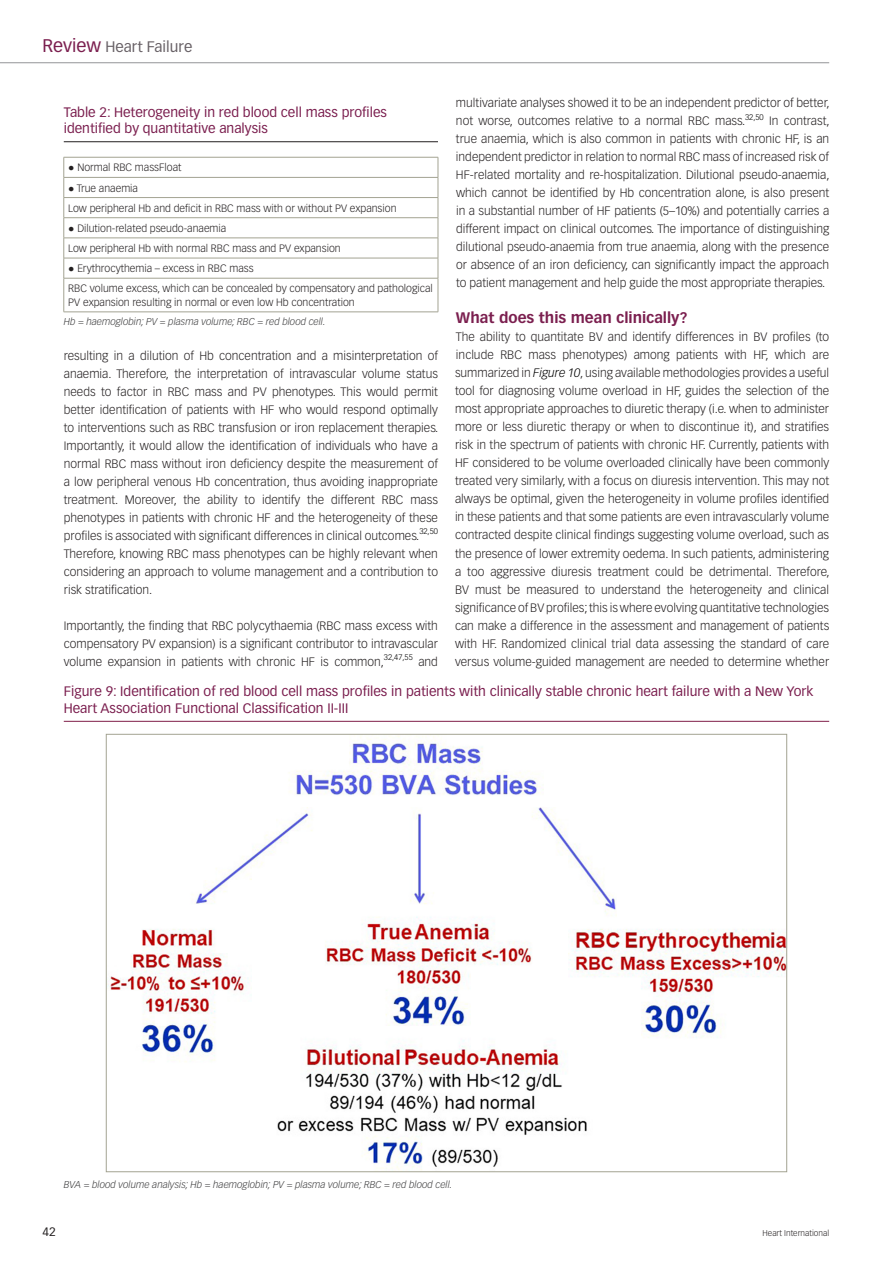
<style>
.page{position:relative;width:893px;height:1263px;background:#fff}
.page>*{position:absolute;margin:0;border:0;box-sizing:border-box;transform-origin:0 0}
.t1{font:700 15px "Vectora LT Std";color:#7b1f4f}
.t2{font:15px "Vectora LT Std";color:#686166}
.t3{font:13.5px/16.5px "Vectora LT Std";color:#7b1f4f}
.t4{font:300 12px/18px "Vectora LT Std";color:#231f20;text-align:justify}
.t5{font:12px "Vectora LT Std";color:#231f20}
.t6{font:300 10.5px/20.1px "Vectora LT Std";color:#231f20}
.t7{font:italic 300 9.75px "Vectora LT Std";color:#3e3e3f}
.t8{font:300 8.25px "Vectora LT Std";color:#231f20}
.t9{font:300 7.95px "Vectora LT Std";color:#000}
.s1{font-size:18px;color:#7b1f4f}
.s2{font-family:"Arial Narrow";font-weight:400}
.s3{font-style:italic;color:#000}
</style>
<div class="page">
<hr style="left:0;top:62px;width:829px;height:1px;background:#939598">
<hr style="left:64px;top:141px;width:374px;height:1px;background:#231f20">
<svg style="left:65px;top:158px;width:373px;height:154px"></svg>
<hr style="left:64px;top:157px;width:374px;height:1px;background:#a3a392">
<hr style="left:64px;top:177px;width:374px;height:1px;background:#a3a392">
<hr style="left:64px;top:197px;width:374px;height:1px;background:#a3a392">
<hr style="left:64px;top:217px;width:374px;height:1px;background:#a3a392">
<hr style="left:64px;top:238px;width:374px;height:1px;background:#a3a392">
<hr style="left:64px;top:258px;width:374px;height:1px;background:#a3a392">
<svg style="left:64px;top:157px;width:1px;height:121px"></svg>
<svg style="left:438px;top:157px;width:1px;height:121px"></svg>
<hr style="left:64px;top:278px;width:374px;height:1px;background:#a3a392">
<hr style="left:64px;top:278px;width:1px;height:34px;background:#a3a392">
<hr style="left:438px;top:278px;width:1px;height:34px;background:#a3a392">
<hr style="left:64px;top:312px;width:374px;height:1px;background:#a3a392">
<hr style="left:64px;top:721px;width:765px;height:1px;background:#801e49">
<img style="left:108px;top:736px;width:677px;height:434px">
<p class="t2" style="left:43px;top:38px;width:151px"><span class="s1">Review</span> Heart Failure</p>
<p class="t3" style="left:64px;top:104px;width:325px">Table 2: Heterogeneity in red blood cell mass profiles identified by quantitative analysis</p>
<p class="t6" style="left:68px;top:158px;width:115px"><span class="s2">●</span> Normal RBC massFloat</p>
<p class="t6" style="left:68px;top:178px;width:330px"><span class="s2">●</span> True anaemia<br>Low peripheral Hb and deficit in RBC mass with or without PV expansion</p>
<p class="t6" style="left:68px;top:218px;width:274px"><span class="s2">●</span> Dilution-related pseudo-anaemia<br>Low peripheral Hb with normal RBC mass and PV expansion</p>
<p class="t6" style="left:68px;top:259px;width:366px"><span class="s2">●</span> Erythrocythemia – excess in RBC mass<br>RBC volume excess, which can be concealed by compensatory and pathological</p>
<p class="t6" style="left:68px;top:292px;width:288px">PV expansion resulting in normal or even low Hb concentration</p>
<p class="t7" style="left:64px;top:316px;width:263px">Hb = haemoglobin; PV = plasma volume; RBC = red blood cell.</p>
<p class="t4" style="left:64px;top:347px;width:376px">resulting in a dilution of Hb concentration and a misinterpretation of anaemia. Therefore, the interpretation of intravascular volume status needs to factor in RBC mass and PV phenotypes. This would permit better identification of patients with HF who would respond optimally to interventions such as RBC transfusion or iron replacement therapies.<br>Importantly, it would allow the identification of individuals who have a normal RBC mass without iron deficiency despite the measurement of a low peripheral venous Hb concentration, thus avoiding inappropriate treatment. Moreover, the ability to identify the different RBC mass phenotypes in patients with chronic HF and the heterogeneity of these profiles is associated with significant differences in clinical outcomes.</p>
<p class="t9" style="left:419px;top:527px;width:20px">32,50</p>
<p class="t4" style="left:64px;top:545px;width:376px">Therefore, knowing RBC mass phenotypes can be highly relevant when considering an approach to volume management and a contribution to risk stratification.</p>
<p class="t4" style="left:64px;top:617px;width:376px">Importantly, the finding that RBC polycythaemia (RBC mass excess with compensatory PV expansion) is a significant contributor to intravascular volume expansion in patients with chronic HF is common,</p>
<p class="t9" style="left:384px;top:653px;width:30px">32,47,55</p>
<p class="t4" style="left:418px;top:653px;width:21px">and</p>
<p class="t4" style="left:456px;top:94px;width:375px">multivariate analyses showed it to be an independent predictor of better, not worse, outcomes relative to a normal RBC mass.<sup>32,50</sup> In contrast, true anaemia, which is also common in patients with chronic HF, is an independent predictor in relation to normal RBC mass of increased risk of HF-related mortality and re-hospitalization. Dilutional pseudo-anaemia, which cannot be identified by Hb concentration alone, is also present in a substantial number of HF patients (5–10%) and potentially carries a different impact on clinical outcomes. The importance of distinguishing dilutional pseudo-anaemia from true anaemia, along with the presence or absence of an iron deficiency, can significantly impact the approach to patient management and help guide the most appropriate therapies.</p>
<p class="t1" style="left:456px;top:309px;width:233px">What does this mean clinically?</p>
<p class="t4" style="left:455px;top:328px;width:376px">The ability to quantitate BV and identify differences in BV profiles (to include RBC mass phenotypes) among patients with HF, which are summarized in <span class="s3">Figure 10</span>, using available methodologies provides a useful tool for diagnosing volume overload in HF, guides the selection of the most appropriate approaches to diuretic therapy (i.e. when to administer more or less diuretic therapy or when to discontinue it), and stratifies risk in the spectrum of patients with chronic HF. Currently, patients with HF considered to be volume overloaded clinically have been commonly treated very similarly, with a focus on diuresis intervention. This may not always be optimal, given the heterogeneity in volume profiles identified in these patients and that some patients are even intravascularly volume contracted despite clinical findings suggesting volume overload, such as the presence of lower extremity oedema. In such patients, administering a too aggressive diuresis treatment could be detrimental. Therefore, BV must be measured to understand the heterogeneity and clinical significance of BV profiles; this is where evolving quantitative technologies can make a difference in the assessment and management of patients with HF. Randomized clinical trial data assessing the standard of care versus volume-guided management are needed to determine whether</p>
<p class="t3" style="left:64px;top:683px;width:751px">Figure 9: Identification of red blood cell mass profiles in patients with clinically stable chronic heart failure with a New York<br>Heart Association Functional Classification II-III</p>
<p class="t7" style="left:64px;top:1179px;width:390px">BVA = blood volume analysis; Hb = haemoglobin; PV = plasma volume; RBC = red blood cell.</p>
<p class="t5" style="left:43px;top:1224px;width:15px">42</p>
<p class="t8" style="left:762px;top:1228px;width:68px">Heart International</p>
</div>
